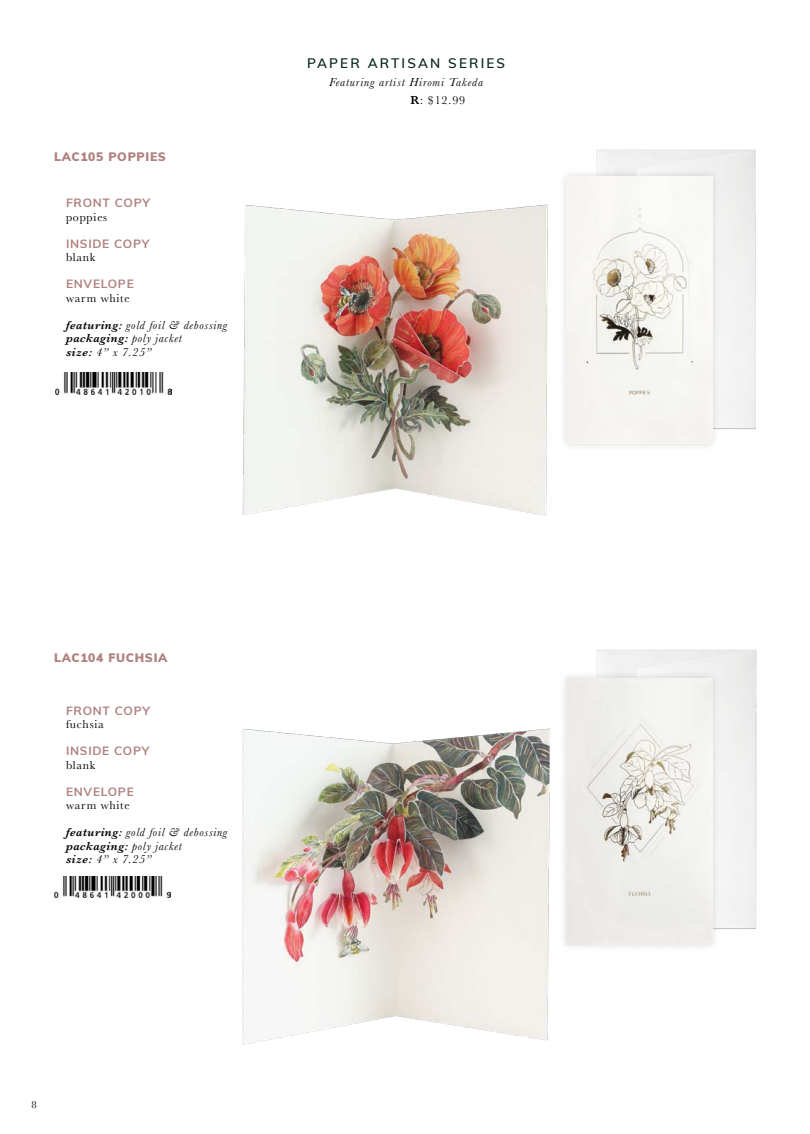
<style>
.page{position:relative;width:810px;height:1134px;background:#fff}
.page>*{position:absolute;margin:0;border:0;box-sizing:border-box;transform-origin:0 0}
.t1{font:600 13.5px "Muli";letter-spacing:.16em;color:#06261b}
.t2{font:italic 12px/13.5px "Baskerville";letter-spacing:.06em;color:#000}
.t3{font:700 12px "Muli";letter-spacing:.06em;color:#af817f}
.t4{font:12px "Baskerville";letter-spacing:.06em;color:#000}
.t5{font:900 12px "Muli";letter-spacing:.06em;color:#af817f}
.t6{font:10.5px "Baskerville";color:#000}
.s1{font-weight:600}
.s2{font-weight:600;font-style:normal}
.s3{font-style:normal}
</style>
<div class="page">
<div style="left:596px;top:149px;width:160px;height:280px;background:#f1f1f1"></div>
<div style="left:596px;top:649px;width:160px;height:280px;background:#f1f1f1"></div>
<div style="left:558px;top:169px;width:162px;height:283px;background:#000;opacity:.15"></div>
<img style="left:566px;top:177px;width:146px;height:266px">
<div style="left:558px;top:670px;width:162px;height:283px;background:#f3f3f3"></div>
<img style="left:566px;top:678px;width:146px;height:267px">
<img style="left:242px;top:204px;width:306px;height:312px">
<img style="left:242px;top:728px;width:309px;height:317px">
<img style="left:55px;top:373px;width:116px;height:21px">
<img style="left:54px;top:877px;width:116px;height:21px">
<p class="t5" style="left:54px;top:148px;width:113px">LAC105 POPPIES</p>
<p class="t3" style="left:66px;top:194px;width:85px">FRONT COPY</p>
<p class="t4" style="left:66px;top:209px;width:43px">poppies</p>
<p class="t3" style="left:66px;top:235px;width:85px">INSIDE COPY</p>
<p class="t4" style="left:66px;top:250px;width:31px">blank</p>
<p class="t3" style="left:66px;top:275px;width:69px">ENVELOPE</p>
<p class="t4" style="left:66px;top:290px;width:65px">warm white</p>
<p class="t2" style="left:66px;top:318px;width:163px"><span class="s1">featuring:</span> gold foil &amp; debossing <span class="s1">packaging:</span> poly jacket<br><span class="s1">size:</span> 4” x 7.25”</p>
<p class="t1" style="left:307px;top:53px;width:199px">PAPER ARTISAN SERIES</p>
<p class="t2" style="left:410px;top:73px;width:74px;line-height:18px;text-indent:-81px">Featuring artist Hiromi Takeda<br><span class="s2">R</span><span class="s3">: $12.99</span></p>
<p class="t5" style="left:54px;top:649px;width:115px">LAC104 FUCHSIA</p>
<p class="t3" style="left:66px;top:702px;width:85px">FRONT COPY</p>
<p class="t4" style="left:66px;top:717px;width:39px">fuchsia</p>
<p class="t3" style="left:66px;top:742px;width:85px">INSIDE COPY</p>
<p class="t4" style="left:66px;top:757px;width:31px">blank</p>
<p class="t3" style="left:66px;top:783px;width:69px">ENVELOPE</p>
<p class="t4" style="left:66px;top:798px;width:65px">warm white</p>
<p class="t2" style="left:66px;top:826px;width:163px"><span class="s1">featuring:</span> gold foil &amp; debossing <span class="s1">packaging:</span> poly jacket<br><span class="s1">size:</span> 4” x 7.25”</p>
<p class="t6" style="left:32px;top:1098px;width:7px">8</p>
</div>
